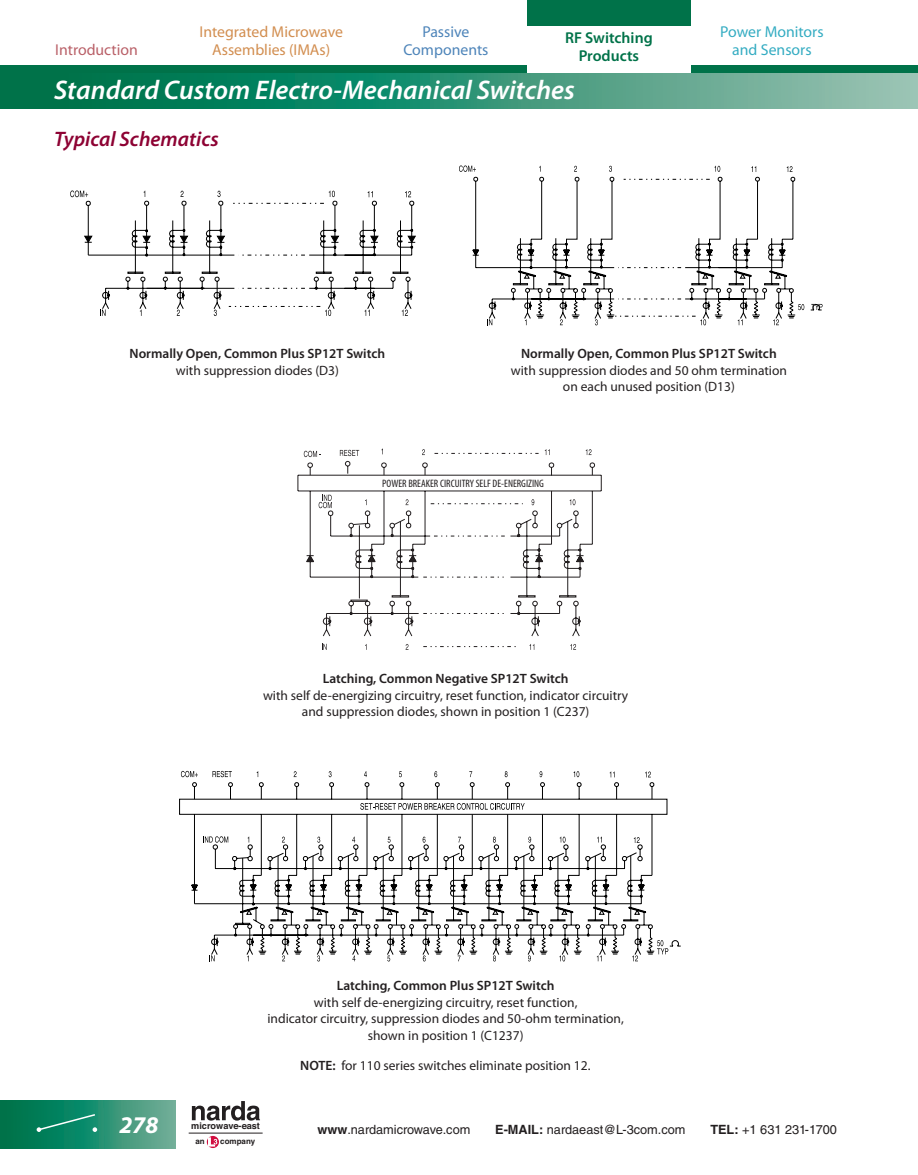
<style>
.page{position:relative;width:918px;height:1175px;background:#fff}
.page>*{position:absolute;margin:0;border:0;box-sizing:border-box;transform-origin:0 0}
.HB-HeaderBand{font:italic 600 27px "Myriad Pro";color:#fff}
.FF-FooterFolio{font:italic 700 24px "Myriad Pro";color:#fff}
.ST1-SubTitles1col{font:italic 600 21px "Myriad Pro";color:#8d0233}
.t1{font:15.75px/18px "Myriad Pro";color:#d28e50;text-align:center}
.t2{font:15.75px/18px "Myriad Pro";color:#34acc2;text-align:center}
.t3{font:600 15.75px/18px "Myriad Pro";color:#007249;text-align:center}
.t4{font:15.75px/18px "Myriad Pro";color:#4d84b9;text-align:center}
.t5{font:15.75px "Myriad Pro";color:#b96068}
.DrawingCaptions{font:13.5px/16.5px "Myriad Pro";color:#231f20;text-align:center}
.DrawingCaptions-2{font:600 13.5px/16.5px "Myriad Pro";color:#231f20;text-align:center}
.t6{font:12.75px "Helvetica LT Std";color:#231f20}
.t7{font:condensed 10.8px "Myriad Pro";color:#231f20}
.t8{font:700 9.15px "Helvetica";color:#231f20}
.t9{font:700 7.95px "Helvetica";color:#231f20}
.s1{font-weight:400}
.s2{font-weight:600}
.s3{font-weight:700}
</style>
<div class="page">
<svg style="left:0;top:1100px;width:176px;height:48px;background:#2a8f6f"></svg>
<svg style="left:37px;top:1112px;width:60px;height:19px"></svg>
<svg style="left:0;top:73px;width:918px;height:35px;background:#369577"></svg>
<div style="left:0;top:66px;width:918px;height:7px;background:#007249"></div>
<hr style="left:189px;top:1132px;width:74px;height:1px;background:#231f20">
<svg style="left:192px;top:1101px;width:68px;height:19px"></svg>
<svg style="left:207px;top:1135px;width:12px;height:13px"></svg>
<svg style="left:208px;top:1137px;width:9px;height:9px"></svg>
<div style="left:527px;top:13px;width:163px;height:60px;background:#fff"></div>
<div style="left:527px;top:0;width:163px;height:26px;background:#007249"></div>
<svg style="left:70px;top:190px;width:346px;height:126px"></svg>
<svg style="left:714px;top:166px;width:6px;height:6px"></svg>
<svg style="left:609px;top:166px;width:3px;height:6px"></svg>
<svg style="left:787px;top:166px;width:6px;height:6px"></svg>
<svg style="left:751px;top:166px;width:5px;height:6px"></svg>
<svg style="left:574px;top:166px;width:3px;height:6px"></svg>
<svg style="left:459px;top:165px;width:17px;height:7px"></svg>
<svg style="left:472px;top:179px;width:332px;height:146px"></svg>
<svg style="left:810px;top:304px;width:13px;height:7px"></svg>
<svg style="left:181px;top:771px;width:500px;height:190px"></svg>
<svg style="left:298px;top:462px;width:304px;height:175px"></svg>
<svg style="left:434px;top:536px;width:73px;height:1px"></svg>
<svg style="left:423px;top:613px;width:83px;height:1px"></svg>
<svg style="left:423px;top:577px;width:83px;height:1px"></svg>
<svg style="left:423px;top:646px;width:93px;height:1px"></svg>
<svg style="left:431px;top:503px;width:92px;height:1px"></svg>
<svg style="left:435px;top:453px;width:104px;height:1px"></svg>
<svg style="left:365px;top:499px;width:2px;height:6px"></svg>
<svg style="left:406px;top:499px;width:2px;height:6px"></svg>
<svg style="left:322px;top:644px;width:5px;height:6px"></svg>
<svg style="left:304px;top:451px;width:17px;height:6px"></svg>
<svg style="left:422px;top:449px;width:3px;height:6px"></svg>
<svg style="left:586px;top:449px;width:6px;height:6px"></svg>
<svg style="left:570px;top:644px;width:6px;height:6px"></svg>
<svg style="left:570px;top:499px;width:5px;height:6px"></svg>
<svg style="left:319px;top:495px;width:13px;height:13px"></svg>
<svg style="left:532px;top:499px;width:2px;height:6px"></svg>
<svg style="left:529px;top:644px;width:5px;height:6px"></svg>
<svg style="left:545px;top:449px;width:5px;height:6px"></svg>
<svg style="left:340px;top:450px;width:19px;height:24px"></svg>
<p class="t5" style="left:55px;top:40px;width:84px">Introduction</p>
<p class="t1" style="left:199px;top:22px;width:145px">Integrated Microwave<br>Assemblies (IMAs)</p>
<p class="t4" style="left:403px;top:22px;width:87px">Passive<br>Components</p>
<p class="t3" style="left:565px;top:28px;width:89px">RF Switching<br>Products</p>
<p class="HB-HeaderBand" style="left:54px;top:73px;width:522px">Standard Custom Electro-Mechanical Switches</p>
<p class="ST1-SubTitles1col" style="left:54px;top:125px;width:166px">Typical Schematics</p>
<p class="t2" style="left:720px;top:22px;width:105px">Power Monitors and Sensors</p>
<p class="DrawingCaptions-2" style="left:130px;top:345px;width:257px">Normally Open, Common Plus SP12T Switch <span class="s1">with suppression diodes (D3)</span></p>
<p class="DrawingCaptions" style="left:511px;top:345px;width:278px"><span class="s2">Normally Open, Common Plus SP12T Switch </span>with suppression diodes and 50 ohm termination on each unused position (D13)</p>
<p class="t7" style="left:382px;top:477px;width:163px">POWER BREAKER CIRCUITRY SELF DE-ENERGIZING</p>
<p class="DrawingCaptions" style="left:263px;top:670px;width:367px"><span class="s2">Latching, Common Negative SP12T Switch<br></span>with self de-energizing circuitry, reset function, indicator circuitry and suppression diodes, shown in position 1 (C237)</p>
<p class="DrawingCaptions" style="left:267px;top:977px;width:358px"><span class="s2">Latching, Common Plus SP12T Switch<br></span>with self de-energizing circuitry, reset function,<br>indicator circuitry, suppression diodes and 50-ohm termination, shown in position 1 (C1237)</p>
<p class="DrawingCaptions" style="left:300px;top:1057px;width:292px"><span class="s2">NOTE:</span> for 110 series switches eliminate position 12.</p>
<p class="FF-FooterFolio" style="left:119px;top:1109px;width:40px">278</p>
<p class="t6" style="left:318px;top:1122px;width:154px"><span class="s3">www</span>.nardamicrowave.com</p>
<p class="t6" style="left:495px;top:1122px;width:192px"><span class="s3">E-MAIL:</span> nardaeast@L-3com.com</p>
<p class="t6" style="left:710px;top:1122px;width:128px"><span class="s3">TEL:</span> +1 631 231-1700</p>
<p class="t8" style="left:191px;top:1118px;width:70px">microwave-east</p>
<p class="t9" style="left:195px;top:1135px;width:11px">an</p>
<p class="t9" style="left:220px;top:1135px;width:37px">company</p>
</div>
